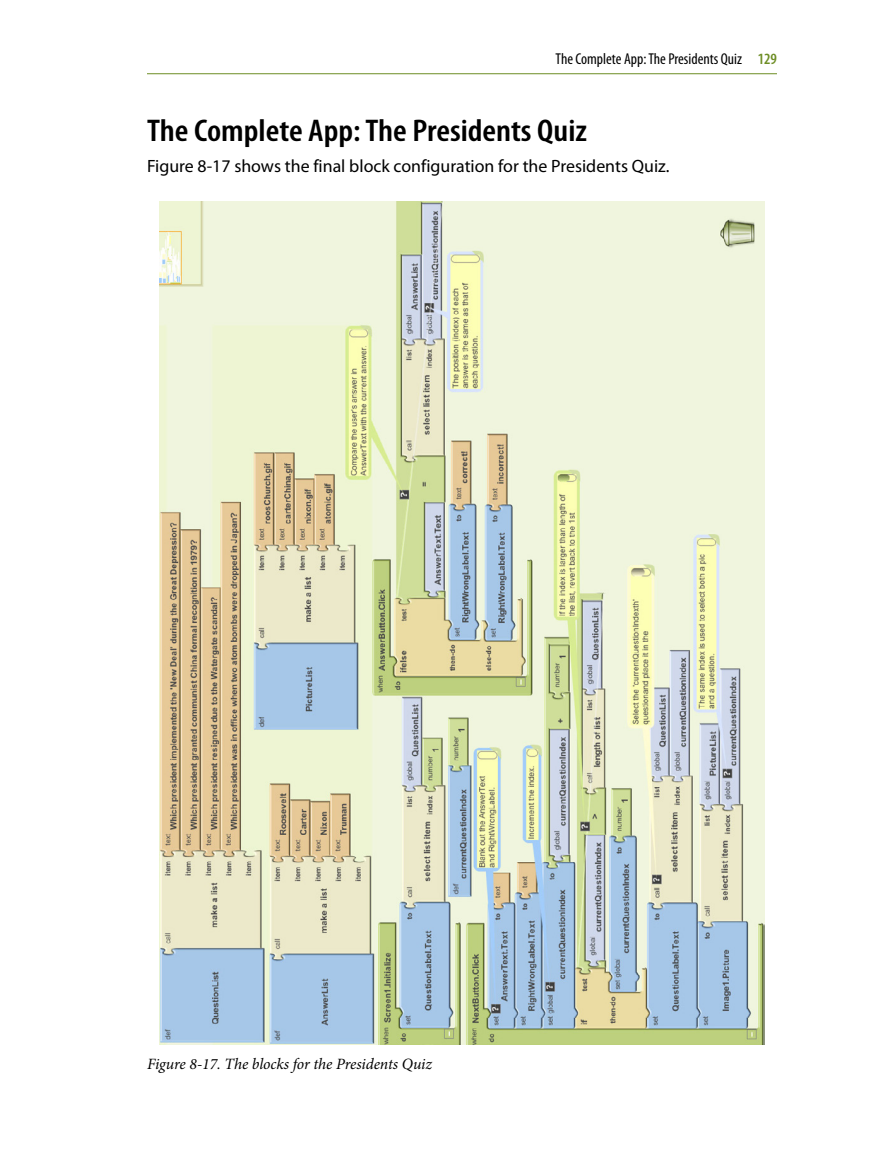
<style>
.page{position:relative;width:882px;height:1158px;background:#fff}
.page>*{position:absolute;margin:0;border:0;box-sizing:border-box;transform-origin:0 0}
.t1{font:600 condensed 31.5px "Myriad Pro";color:#000;scale:1.1 1}
.t2{font:17.85px "Myriad Pro";color:#000}
.t3{font:italic 15.75px "Minion Pro";letter-spacing:-.005em;color:#000}
.t4{font:condensed 15.75px "Myriad Pro";color:#000}
.s1{font-weight:600;color:#6d8d24}
</style>
<div class="page">
<hr style="left:147px;top:73px;width:630px;height:1px;background:#6d8d24">
<img style="left:160px;top:201px;width:604px;height:843px">
<p class="t4" style="left:556px;top:50px;width:223px">The Complete App:The Presidents Quiz <span class="s1">129</span></p>
<h1 class="t1" style="left:147px;top:111px;width:401px">The Complete App: The Presidents Quiz</h1>
<p class="t2" style="left:147px;top:155px;width:524px">Figure 8-17 shows the final block configuration for the Presidents Quiz.</p>
<p class="t3" style="left:147px;top:1052px;width:287px">Figure 8-17. The blocks for the Presidents Quiz</p>
</div>
